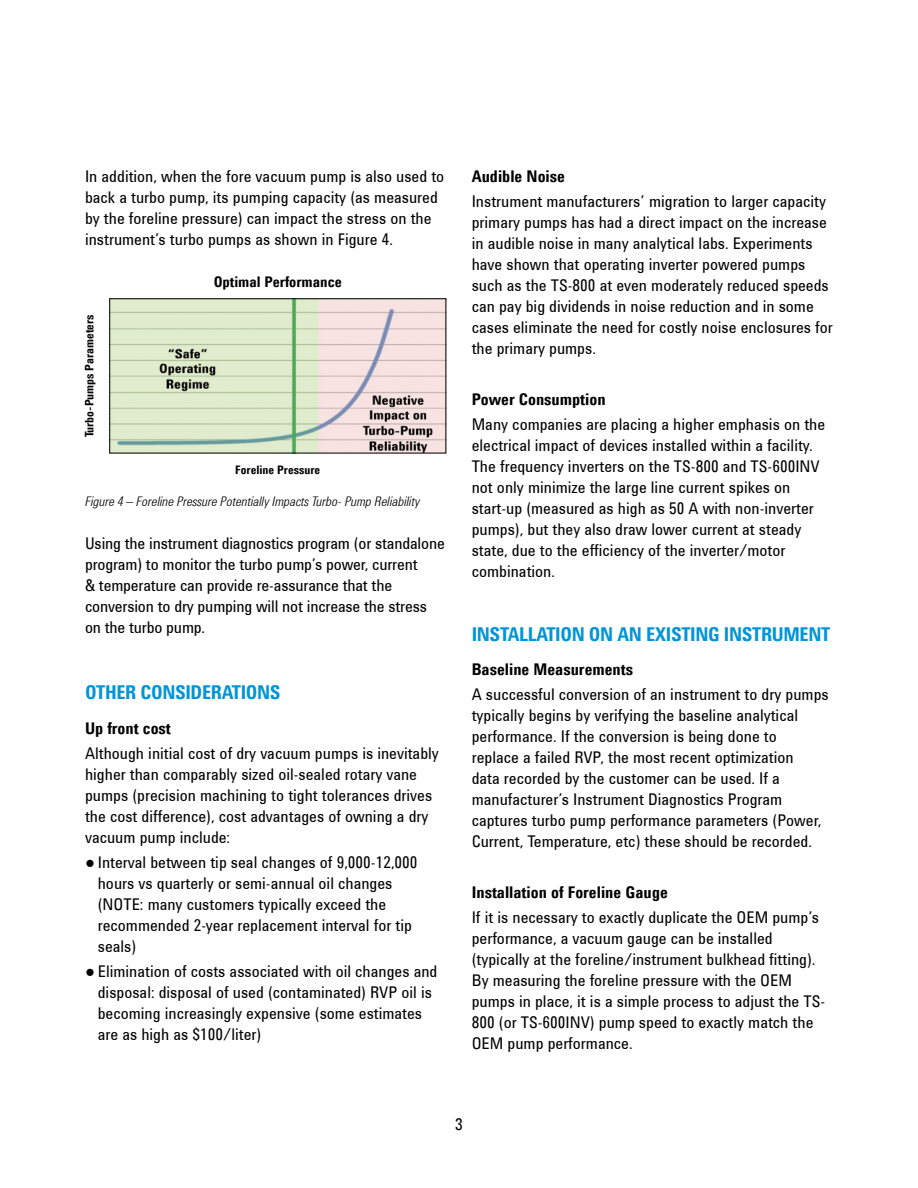
<style>
.page{position:relative;width:918px;height:1188px;background:#fff}
.page>*{position:absolute;margin:0;border:0;box-sizing:border-box;transform-origin:0 0}
.titoletto_blu{font:700 19.5px "Agilent Cond TT";letter-spacing:-.02em;color:#0095d8}
.Testo{font:16.5px/21px "Agilent Cond TT";color:#000}
.Testo_rientri{font:16.5px/21px "Agilent Cond TT";color:#000}
.Testo-2{font:700 16.5px "Agilent Cond TT";color:#000}
.t1{font:700 15px "Agilent Cond TT";color:#000}
.dida{font:italic 300 13.5px "Agilent Cond TT";color:#000}
.t2{font:700 12px "Agilent Cond TT";color:#000}
</style>
<div class="page">
<img style="left:111px;top:300px;width:333px;height:151px">
<div style="left:109px;top:298px;width:337px;height:155px;border:1px solid #000"></div>
<p class="Testo" style="left:85px;top:165px;width:361px">In addition, when the fore vacuum pump is also used to back a turbo pump, its pumping capacity (as measured by the foreline pressure) can impact the stress on the instrument’s turbo pumps as shown in Figure 4.</p>
<p class="Testo-2" style="left:472px;top:164px;width:95px">Audible Noise</p>
<p class="Testo" style="left:472px;top:190px;width:363px">Instrument manufacturers’ migration to larger capacity primary pumps has had a direct impact on the increase in audible noise in many analytical labs. Experiments have shown that operating inverter powered pumps such as the TS-800 at even moderately reduced speeds can pay big dividends in noise reduction and in some cases eliminate the need for costly noise enclosures for the primary pumps.</p>
<p class="Testo-2" style="left:472px;top:386px;width:135px">Power Consumption</p>
<p class="Testo" style="left:472px;top:413px;width:355px">Many companies are placing a higher emphasis on the electrical impact of devices installed within a facility.<br>The frequency inverters on the TS-800 and TS-600INV not only minimize the large line current spikes on start-up (measured as high as 50 A with non-inverter pumps), but they also draw lower current at steady state, due to the efficiency of the inverter/motor combination.</p>
<p class="t1" style="left:214px;top:270px;width:130px">Optimal Performance</p>
<p class="t2" style="left:80px;top:437px;width:124px;rotate:-90deg">Turbo-Pumps Parameters</p>
<p class="t2" style="left:235px;top:461px;width:86px">Foreline Pressure</p>
<p class="dida" style="left:85px;top:491px;width:336px">Figure 4 – Foreline Pressure Potentially Impacts Turbo- Pump Reliability</p>
<p class="Testo" style="left:85px;top:532px;width:361px">Using the instrument diagnostics program (or standalone program) to monitor the turbo pump’s power, current<br>&amp; temperature can provide re-assurance that the conversion to dry pumping will not increase the stress on the turbo pump.</p>
<p class="titoletto_blu" style="left:472px;top:619px;width:360px">INSTALLATION ON AN EXISTING INSTRUMENT</p>
<p class="Testo-2" style="left:472px;top:657px;width:163px">Baseline Measurements</p>
<p class="Testo" style="left:472px;top:683px;width:359px">A successful conversion of an instrument to dry pumps typically begins by verifying the baseline analytical performance. If the conversion is being done to<br>replace a failed RVP, the most recent optimization<br>data recorded by the customer can be used. If a manufacturer’s Instrument Diagnostics Program captures turbo pump performance parameters (Power, Current, Temperature, etc) these should be recorded.</p>
<p class="Testo-2" style="left:472px;top:879px;width:198px">Installation of Foreline Gauge</p>
<p class="Testo" style="left:472px;top:906px;width:355px">If it is necessary to exactly duplicate the OEM pump’s performance, a vacuum gauge can be installed (typically at the foreline/instrument bulkhead fitting).<br>By measuring the foreline pressure with the OEM pumps in place, it is a simple process to adjust the TS-800 (or TS-600INV) pump speed to exactly match the OEM pump performance.</p>
<p class="titoletto_blu" style="left:85px;top:678px;width:197px">OTHER CONSIDERATIONS</p>
<p class="Testo-2" style="left:85px;top:715px;width:87px">Up front cost</p>
<p class="Testo" style="left:85px;top:742px;width:355px">Although initial cost of dry vacuum pumps is inevitably higher than comparably sized oil-sealed rotary vane pumps (precision machining to tight tolerances drives the cost difference), cost advantages of owning a dry vacuum pump include:</p>
<p class="Testo_rientri" style="left:98px;top:851px;width:321px;text-indent:-13px">● Interval between tip seal changes of 9,000-12,000 hours vs quarterly or semi-annual oil changes (NOTE: many customers typically exceed the recommended 2-year replacement interval for tip seals)</p>
<p class="Testo_rientri" style="left:98px;top:960px;width:341px;text-indent:-13px">● Elimination of costs associated with oil changes and disposal: disposal of used (contaminated) RVP oil is becoming increasingly expensive (some estimates are as high as $100/liter)</p>
<p class="Testo" style="left:455px;top:1113px;width:9px">3</p>
</div>
